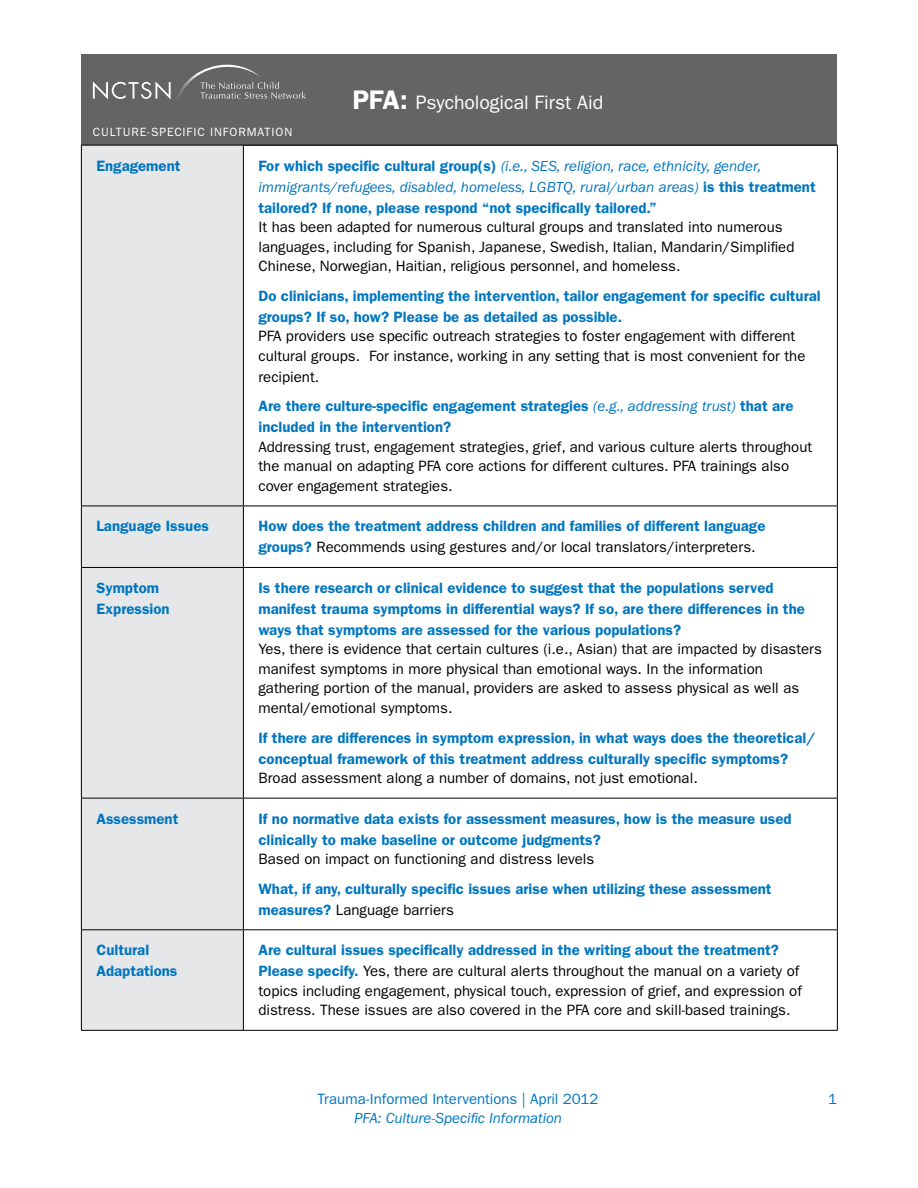
<style>
.page{position:relative;width:918px;height:1188px;background:#fff}
.page>*{position:absolute;margin:0;border:0;box-sizing:border-box;transform-origin:0 0}
.t1{font:600 27px "ITC Franklin Gothic Std";color:#fff}
.t2{font:19.5px "ITC Franklin Gothic Std";letter-spacing:-.005em;color:#fff}
.t3{font:600 15px/21px "ITC Franklin Gothic Std";color:#0076c0}
.t4{font:15px/19.5px "ITC Franklin Gothic Std";color:#000}
.t5{font:15px "ITC Franklin Gothic Std";color:#0076c0}
.t6{font:italic 15px "ITC Franklin Gothic Std";letter-spacing:-.005em;color:#0076c0}
.t7{font:12px "ITC Franklin Gothic Std";letter-spacing:.075em;color:#fff}
.s1{font-weight:600;font-size:27px}
.s2{font-weight:400;font-style:italic}
.s3{font-weight:400;color:#000}
</style>
<div class="page">
<div style="left:81px;top:54px;width:756px;height:92px;background:#636466"></div>
<svg style="left:93px;top:64px;width:213px;height:36px"></svg>
<div style="left:82px;top:146px;width:161px;height:884px;background:#e6e7e8"></div>
<hr style="left:81px;top:145px;width:162px;height:1px;background:#000">
<hr style="left:81px;top:145px;width:1px;height:361px;background:#000">
<hr style="left:243px;top:145px;width:595px;height:1px;background:#000">
<hr style="left:243px;top:145px;width:1px;height:361px;background:#000">
<hr style="left:837px;top:145px;width:1px;height:361px;background:#000">
<hr style="left:81px;top:506px;width:162px;height:1px;background:#000">
<hr style="left:81px;top:506px;width:1px;height:61px;background:#000">
<hr style="left:243px;top:506px;width:595px;height:1px;background:#000">
<hr style="left:243px;top:506px;width:1px;height:61px;background:#000">
<hr style="left:837px;top:506px;width:1px;height:61px;background:#000">
<hr style="left:81px;top:567px;width:162px;height:1px;background:#000">
<hr style="left:81px;top:568px;width:1px;height:230px;background:#000">
<hr style="left:243px;top:567px;width:595px;height:1px;background:#000">
<hr style="left:243px;top:568px;width:1px;height:230px;background:#000">
<hr style="left:837px;top:568px;width:1px;height:230px;background:#000">
<hr style="left:81px;top:798px;width:162px;height:1px;background:#000">
<hr style="left:81px;top:799px;width:1px;height:130px;background:#000">
<hr style="left:243px;top:798px;width:595px;height:1px;background:#000">
<hr style="left:243px;top:799px;width:1px;height:130px;background:#000">
<hr style="left:837px;top:799px;width:1px;height:130px;background:#000">
<hr style="left:81px;top:929px;width:162px;height:1px;background:#000">
<hr style="left:81px;top:930px;width:1px;height:100px;background:#000">
<hr style="left:243px;top:929px;width:595px;height:1px;background:#000">
<hr style="left:243px;top:930px;width:1px;height:100px;background:#000">
<hr style="left:837px;top:930px;width:1px;height:100px;background:#000">
<hr style="left:81px;top:1030px;width:162px;height:1px;background:#000">
<hr style="left:243px;top:1030px;width:595px;height:1px;background:#000">
<h1 class="t1" style="left:352px;top:84px;width:84px">NAME:</h1>
<h2 class="t2" style="left:443px;top:91px;width:156px">Name Spelled Out</h2>
<h2 class="t2" style="left:352px;top:91px;width:252px"><span class="s1">PFA:</span> Psychological First Aid</h2>
<h2 class="t2" style="left:443px;top:91px;width:169px">General Information</h2>
<p class="t7" style="left:93px;top:125px;width:201px">CULTURE-SPECIFIC INFORMATION</p>
<p class="t3" style="left:96px;top:155px;width:85px">Engagement</p>
<p class="t3" style="left:258px;top:155px;width:559px">For which specific cultural group(s) <span class="s2">(i.e., SES, religion, race, ethnicity, gender, immigrants/refugees, disabled, homeless, LGBTQ, rural/urban areas)</span> is this treatment tailored? If none, please respond “not specifically tailored.”</p>
<p class="t4" style="left:258px;top:217px;width:537px">It has been adapted for numerous cultural groups and translated into numerous languages, including for Spanish, Japanese, Swedish, Italian, Mandarin/Simplified<br>Chinese, Norwegian, Haitian, religious personnel, and homeless.</p>
<p class="t3" style="left:258px;top:285px;width:564px">Do clinicians, implementing the intervention, tailor engagement for specific cultural groups? If so, how? Please be as detailed as possible.</p>
<p class="t4" style="left:258px;top:326px;width:548px">PFA providers use specific outreach strategies to foster engagement with different cultural groups. For instance, working in any setting that is most convenient for the</p>
<p class="t3" style="left:258px;top:362px;width:537px;line-height:29.7px"><span class="s3">recipient.<br></span>Are there culture-specific engagement strategies <span class="s2">(e.g., addressing trust)</span> that are</p>
<p class="t3" style="left:258px;top:417px;width:194px">included in the intervention?</p>
<p class="t4" style="left:258px;top:437px;width:555px">Addressing trust, engagement strategies, grief, and various culture alerts throughout the manual on adapting PFA core actions for different cultures. PFA trainings also cover engagement strategies.</p>
<p class="t3" style="left:96px;top:516px;width:114px">Language Issues</p>
<p class="t3" style="left:258px;top:516px;width:509px">How does the treatment address children and families of different language groups? <span class="s3">Recommends using gestures and/or local translators/interpreters.</span></p>
<p class="t3" style="left:96px;top:577px;width:75px">Symptom<br>Expression</p>
<p class="t3" style="left:258px;top:577px;width:548px">Is there research or clinical evidence to suggest that the populations served manifest trauma symptoms in differential ways? If so, are there differences in the ways that symptoms are assessed for the various populations?</p>
<p class="t4" style="left:258px;top:640px;width:565px">Yes, there is evidence that certain cultures (i.e., Asian) that are impacted by disasters manifest symptoms in more physical than emotional ways. In the information gathering portion of the manual, providers are asked to assess physical as well as mental/emotional symptoms.</p>
<p class="t3" style="left:258px;top:727px;width:558px">If there are differences in symptom expression, in what ways does the theoretical/ conceptual framework of this treatment address culturally specific symptoms?</p>
<p class="t4" style="left:258px;top:768px;width:441px">Broad assessment along a number of domains, not just emotional.</p>
<p class="t3" style="left:96px;top:808px;width:83px">Assessment</p>
<p class="t3" style="left:258px;top:808px;width:535px">If no normative data exists for assessment measures, how is the measure used clinically to make baseline or outcome judgments?</p>
<p class="t4" style="left:258px;top:849px;width:337px">Based on impact on functioning and distress levels</p>
<p class="t3" style="left:258px;top:878px;width:515px">What, if any, culturally specific issues arise when utilizing these assessment measures? <span class="s3">Language barriers</span></p>
<p class="t3" style="left:96px;top:940px;width:82px">Cultural<br>Adaptations</p>
<p class="t3" style="left:258px;top:940px;width:542px">Are cultural issues specifically addressed in the writing about the treatment?<br>Please specify. <span class="s3">Yes, there are cultural alerts throughout the manual on a variety of</span></p>
<p class="t4" style="left:258px;top:981px;width:545px">topics including engagement, physical touch, expression of grief, and expression of distress. These issues are also covered in the PFA core and skill-based trainings.</p>
<p class="t5" style="left:318px;top:1090px;width:282px">Trauma-Informed Interventions | April 2012</p>
<p class="t6" style="left:354px;top:1110px;width:209px">PFA: Culture-Specific Information</p>
<p class="t5" style="left:828px;top:1090px;width:10px">1</p>
</div>
